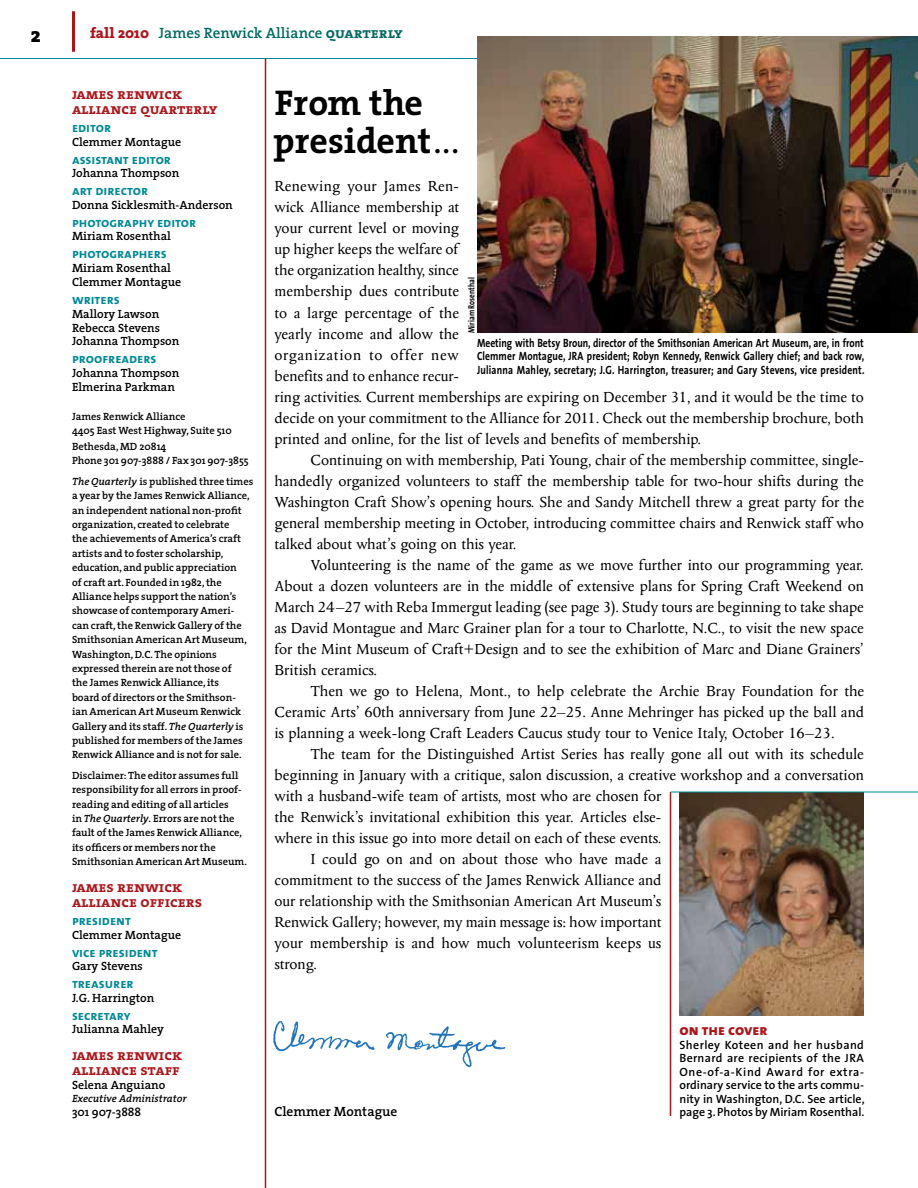
<style>
.page{position:relative;width:918px;height:1188px;background:#fff}
.page>*{position:absolute;margin:0;border:0;box-sizing:border-box;transform-origin:0 0}
.t1{font:700 36px/37.5px "The Serif";color:#000}
.t2{font:800 21px "The Serif";color:#000}
.t3{font:16.5px/21px "Columbus";color:#000;text-align:justify}
.t4{font:15px/15px "The Serif Bold Caps";color:#ac161b}
.t5{font:600 15px "The Serif";color:#006a62}
.t6{font:15px "The Sans Extra Bold Caps";color:#ac161b}
.t7{font:13.5px "The Sans Bold Caps";color:#008997}
.t8{font:600 13.5px "The Serif";color:#000}
.t9{font:600 12px/14.2px "The Serif";color:#000}
.t10{font:700 12px/13.5px "The Sans";letter-spacing:.02em;color:#000;text-align:justify;scale:.8 1}
.t11{font:600 12px/13.5px "The Sans";color:#000;text-align:justify}
.t12{font:600 10.5px/14.4px "The Serif";color:#000}
.t13{font:italic 600 10.5px "The Serif";color:#000}
.t14{font:700 9px "The Sans";color:#000;scale:.8 1}
.s1{font-weight:800;color:#ac161b}
.s2{font-family:"The Serif Bold Caps";font-weight:400}
.s3{font-style:italic}
.s4{font-size:27px}
</style>
<div class="page">
<hr style="left:0;top:58px;width:918px;height:1px;background:#008997">
<hr style="left:670px;top:792px;width:1px;height:324px;background:#ac161b">
<img style="left:680px;top:793px;width:184px;height:223px">
<img style="left:477px;top:36px;width:441px;height:297px">
<hr style="left:265px;top:58px;width:1px;height:1130px;background:#ac161b">
<hr style="left:72px;top:11px;width:3px;height:41px;background:#ac161b">
<hr style="left:670px;top:792px;width:248px;height:1px;background:#008997">
<img style="left:273px;top:1020px;width:233px;height:48px">
<p class="t2" style="left:31px;top:17px;width:12px">2</p>
<p class="t5" style="left:90px;top:20px;width:314px"><span class="s1">fall 2010</span> James Renwick Alliance <span class="s2">quarterly</span></p>
<p class="t4" style="left:72px;top:86px;width:147px">james renwick alliance quarterly</p>
<p class="t7" style="left:72px;top:116px;width:41px">editor</p>
<p class="t9" style="left:72px;top:134px;width:111px">Clemmer Montague</p>
<p class="t7" style="left:72px;top:148px;width:100px">assistant editor</p>
<p class="t9" style="left:72px;top:166px;width:109px">Johanna Thompson</p>
<p class="t7" style="left:72px;top:179px;width:78px">art director</p>
<p class="t9" style="left:72px;top:197px;width:162px">Donna Sicklesmith-Anderson</p>
<p class="t7" style="left:72px;top:211px;width:126px">photography editor</p>
<p class="t9" style="left:72px;top:229px;width:101px">Miriam Rosenthal</p>
<p class="t7" style="left:72px;top:242px;width:96px">photographers</p>
<p class="t9" style="left:72px;top:260px;width:111px">Miriam Rosenthal<br>Clemmer Montague</p>
<p class="t7" style="left:72px;top:288px;width:49px">writers</p>
<p class="t9" style="left:72px;top:306px;width:109px;line-height:13.8px">Mallory Lawson<br>Rebecca Stevens<br>Johanna Thompson</p>
<p class="t7" style="left:72px;top:347px;width:86px">proofreaders</p>
<p class="t9" style="left:72px;top:365px;width:109px">Johanna Thompson<br>Elmerina Parkman</p>
<p class="t12" style="left:72px;top:409px;width:161px">James Renwick Alliance<br>4405 East West Highway, Suite 510</p>
<p class="t12" style="left:72px;top:439px;width:178px">Bethesda, MD 20814<br>Phone 301 907-3888 / Fax 301 907-3855</p>
<p class="t12" style="left:72px;top:474px;width:183px"><span class="s3">The Quarterly</span> is published three times a year by the James Renwick Alliance, an independent national non-profit organization, created to celebrate<br>the achievements of America’s craft artists and to foster scholarship, education, and public appreciation<br>of craft art. Founded in 1982, the Alliance helps support the nation’s showcase of contemporary Ameri&shy;can craft, the Renwick Gallery of the Smithsonian American Art Museum, Washington, D.C. The opinions expressed therein are not those of<br>the James Renwick Alliance, its<br>board of directors or the Smithson&shy;ian American Art Museum Renwick Gallery and its staff. <span class="s3">The Quarterly</span> is published for members of the James Renwick Alliance and is not for sale.</p>
<p class="t12" style="left:72px;top:768px;width:176px">Disclaimer: The editor assumes full responsibility for all errors in proof&shy;reading and editing of all articles<br>in <span class="s3">The Quarterly</span>. Errors are not the fault of the James Renwick Alliance, its officers or members nor the Smithsonian American Art Museum.</p>
<p class="t4" style="left:72px;top:879px;width:132px">james renwick alliance officers</p>
<p class="t7" style="left:72px;top:909px;width:61px">president</p>
<p class="t9" style="left:72px;top:927px;width:111px">Clemmer Montague</p>
<p class="t7" style="left:72px;top:941px;width:87px">vice president</p>
<p class="t9" style="left:72px;top:959px;width:72px">Gary Stevens</p>
<p class="t7" style="left:72px;top:972px;width:63px">treasurer</p>
<p class="t9" style="left:72px;top:990px;width:84px">J.G. Harrington</p>
<p class="t7" style="left:72px;top:1004px;width:60px">secretary</p>
<p class="t9" style="left:72px;top:1022px;width:94px">Julianna Mahley</p>
<p class="t4" style="left:72px;top:1047px;width:112px">james renwick alliance staff</p>
<p class="t9" style="left:72px;top:1077px;width:95px">Selena Anguiano</p>
<p class="t13" style="left:72px;top:1090px;width:116px">Executive Administrator</p>
<p class="t9" style="left:72px;top:1104px;width:71px">301 907-3888</p>
<h1 class="t1" style="left:273px;top:83px;width:187px">From the president<span class="s4">. . .</span></h1>
<p class="t3" style="left:274px;top:176px;width:591px;text-align:left">Renewing your James Ren-<br>wick Alliance membership at<br>your current level or moving<br>up higher keeps the welfare of<br>the organization healthy, since<br>membership dues contribute<br>to a large percentage of the<br>yearly income and allow the<br>organization to offer new<br>benefits and to enhance recur-<br>ring activities. Current memberships are expiring on December 31, and it would be the time to decide on your commitment to the Alliance for 2011. Check out the membership brochure, both printed and online, for the list of levels and benefits of membership.</p>
<p class="t3" style="left:274px;top:449px;width:591px;text-indent:36px">Continuing on with membership, Pati Young, chair of the membership committee, single&shy;handedly organized volunteers to staff the membership table for two-hour shifts during the Washington Craft Show’s opening hours. She and Sandy Mitchell threw a great party for the general membership meeting in October, introducing committee chairs and Renwick staff who talked about what’s going on this year.</p>
<p class="t3" style="left:274px;top:554px;width:591px;text-indent:36px">Volunteering is the name of the game as we move further into our programming year.<br>About a dozen volunteers are in the middle of extensive plans for Spring Craft Weekend on March 24–27 with Reba Immergut leading (see page 3). Study tours are beginning to take shape as David Montague and Marc Grainer plan for a tour to Charlotte, N.C., to visit the new space for the Mint Museum of Craft+Design and to see the exhibition of Marc and Diane Grainers’ British ceramics.</p>
<p class="t3" style="left:274px;top:680px;width:591px;text-indent:36px">Then we go to Helena, Mont., to help celebrate the Archie Bray Foundation for the Ceramic Arts’ 60th anniversary from June 22–25. Anne Mehringer has picked up the ball and is planning a week-long Craft Leaders Caucus study tour to Venice Italy, October 16–23.</p>
<p class="t3" style="left:311px;top:743px;width:555px">The team for the Distinguished Artist Series has really gone all out with its schedule</p>
<p class="t3" style="left:274px;top:764px;width:591px">beginning in January with a critique, salon discussion, a creative workshop and a conversation</p>
<p class="t3" style="left:274px;top:785px;width:388px">with a husband-wife team of artists, most who are chosen for</p>
<p class="t3" style="left:274px;top:806px;width:388px">the Renwick’s invitational exhibition this year. Articles else-</p>
<p class="t3" style="left:274px;top:827px;width:388px">where in this issue go into more detail on each of these events.</p>
<p class="t3" style="left:311px;top:848px;width:353px">I could go on and on about those who have made a</p>
<p class="t3" style="left:274px;top:869px;width:388px">commitment to the success of the James Renwick Alliance and</p>
<p class="t3" style="left:274px;top:890px;width:388px">our relationship with the Smithsonian American Art Museum’s</p>
<p class="t3" style="left:274px;top:911px;width:389px">Renwick Gallery; however, my main message is: how important</p>
<p class="t3" style="left:274px;top:932px;width:388px">your membership is and how much volunteerism keeps us</p>
<p class="t3" style="left:274px;top:953px;width:44px">strong.</p>
<p class="t14" style="left:464px;top:333px;width:71px;rotate:-90deg">Miriam Rosenthal</p>
<p class="t10" style="left:477px;top:335px;width:486px">Meeting with Betsy Broun, director of the Smithsonian American Art Museum, are, in front Clemmer Montague, JRA president; Robyn Kennedy, Renwick Gallery chief; and back row, Julianna Mahley, secretary; J.G. Harrington, treasurer; and Gary Stevens, vice president.</p>
<p class="t6" style="left:680px;top:1017px;width:90px">on the cover</p>
<p class="t11" style="left:680px;top:1037px;width:187px">Sherley Koteen and her husband Bernard are recipients of the JRA One-of-a-Kind Award for extra&shy;ordinary service to the arts commu&shy;nity in Washington, D.C. See article,</p>
<p class="t8" style="left:274px;top:1100px;width:125px">Clemmer Montague</p>
<p class="t11" style="left:680px;top:1105px;width:187px">page 3. Photos by Miriam Rosenthal.</p>
</div>
